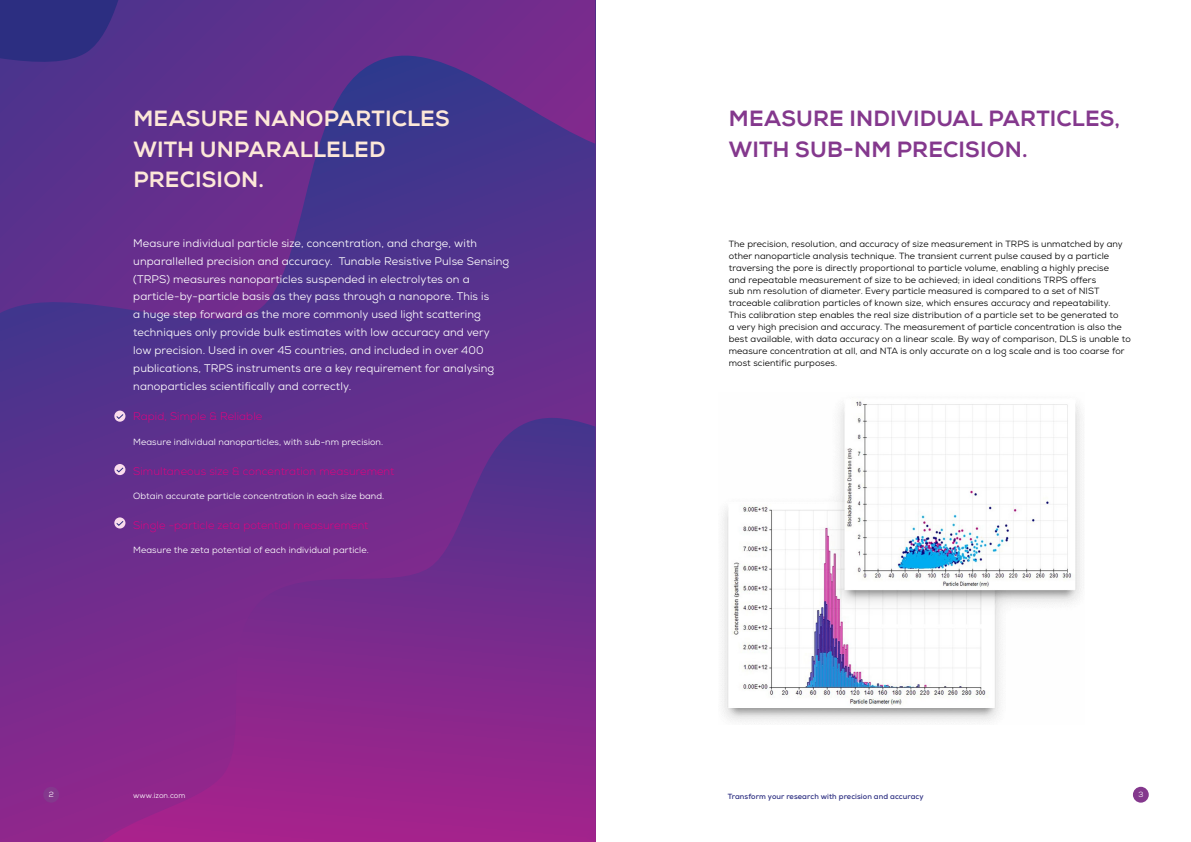
<style>
.page{position:relative;width:1191px;height:842px;background:#fff}
.page>*{position:absolute;margin:0;border:0;box-sizing:border-box;transform-origin:0 0}
.t1{font:800 22px/30px "Nexa";letter-spacing:.005em;color:#84388d}
.t2{font:800 22px/30px "Nexa";letter-spacing:.005em;color:#fde8d8}
.t3{font:11px/18px "Nexa";letter-spacing:.01em;color:#fff}
.t4{font:300 11px "Nexa";letter-spacing:.01em;color:#e6007f}
.t5{font:9px/12px "Nexa";letter-spacing:.01em;color:#000}
.t6{font:9px "Nexa";letter-spacing:.01em;color:#fff}
.t7{font:700 7.5px "Nexa";letter-spacing:.01em;color:#2c2e81}
.t8{font:7.5px "Nexa";letter-spacing:.01em;color:#fff}
</style>
<div class="page">
<svg style="left:0;top:0;width:595px;height:56px;background:#5a2e8a"></svg>
<svg style="left:0;top:56px;width:595px;height:786px;background:#5c308c"></svg>
<svg style="left:102px;top:418px;width:493px;height:424px;background:#7c2a8c"></svg>
<svg style="left:577px;top:829px;width:18px;height:13px"></svg>
<div style="left:114px;top:411px;width:11px;height:11px;background:#fadcec;border-radius:50%"></div>
<svg style="left:115px;top:413px;width:9px;height:7px"></svg>
<div style="left:114px;top:464px;width:11px;height:11px;background:#fadcec;border-radius:50%"></div>
<svg style="left:115px;top:466px;width:9px;height:7px"></svg>
<svg style="left:114px;top:517px;width:11px;height:11px"></svg>
<svg style="left:115px;top:520px;width:9px;height:7px"></svg>
<img style="left:721px;top:401px;width:361px;height:323px">
<div style="left:1132px;top:787px;width:16px;height:16px;background:#84388d;border-radius:50%"></div>
<div style="left:43px;top:787px;width:16px;height:16px;background:#84388d;border-radius:50%"></div>
<h1 class="t2" style="left:133px;top:104px;width:318px">MEASURE NANOPARTICLES<br>WITH UNPARALLELED<br>PRECISION.</h1>
<p class="t3" style="left:133px;top:234px;width:377px">Measure individual particle size, concentration, and charge, with unparallelled precision and accuracy. Tunable Resistive Pulse Sensing (TRPS) measures nanoparticles suspended in electrolytes on a particle-by-particle basis as they pass through a nanopore. This is<br>a huge step forward as the more commonly used light scattering techniques only provide bulk estimates with low accuracy and very low precision. Used in over 45 countries, and included in over 400 publications, TRPS instruments are a key requirement for analysing nanoparticles scientifically and correctly.</p>
<p class="t4" style="left:133px;top:410px;width:131px">Rapid, Simple &amp; Reliable</p>
<p class="t6" style="left:133px;top:436px;width:251px">Measure individual nanoparticles, with sub-nm precision.</p>
<p class="t4" style="left:133px;top:464px;width:262px">Simultaneous size &amp; concentration measurement</p>
<p class="t6" style="left:133px;top:490px;width:253px">Obtain accurate particle concentration in each size band.</p>
<p class="t4" style="left:133px;top:518px;width:237px">Single -particle zeta potential measurement</p>
<p class="t6" style="left:133px;top:544px;width:237px">Measure the zeta potential of each individual particle.</p>
<h1 class="t1" style="left:729px;top:104px;width:393px">MEASURE INDIVIDUAL PARTICLES,<br>WITH SUB-NM PRECISION.</h1>
<p class="t5" style="left:728px;top:237px;width:403px">The precision, resolution, and accuracy of size measurement in TRPS is unmatched by any other nanoparticle analysis technique. The transient current pulse caused by a particle traversing the pore is directly proportional to particle volume, enabling a highly precise<br>and repeatable measurement of size to be achieved; in ideal conditions TRPS offers<br>sub nm resolution of diameter. Every particle measured is compared to a set of NIST traceable calibration particles of known size, which ensures accuracy and repeatability.<br>This calibration step enables the real size distribution of a particle set to be generated to<br>a very high precision and accuracy. The measurement of particle concentration is also the best available, with data accuracy on a linear scale. By way of comparison, DLS is unable to measure concentration at all, and NTA is only accurate on a log scale and is too coarse for most scientific purposes.</p>
<p class="t8" style="left:49px;top:790px;width:7px">2</p>
<p class="t8" style="left:133px;top:790px;width:54px">www.izon.com</p>
<p class="t7" style="left:728px;top:791px;width:197px">Transform your research with precision and accuracy</p>
<p class="t8" style="left:1138px;top:790px;width:6px">3</p>
</div>
